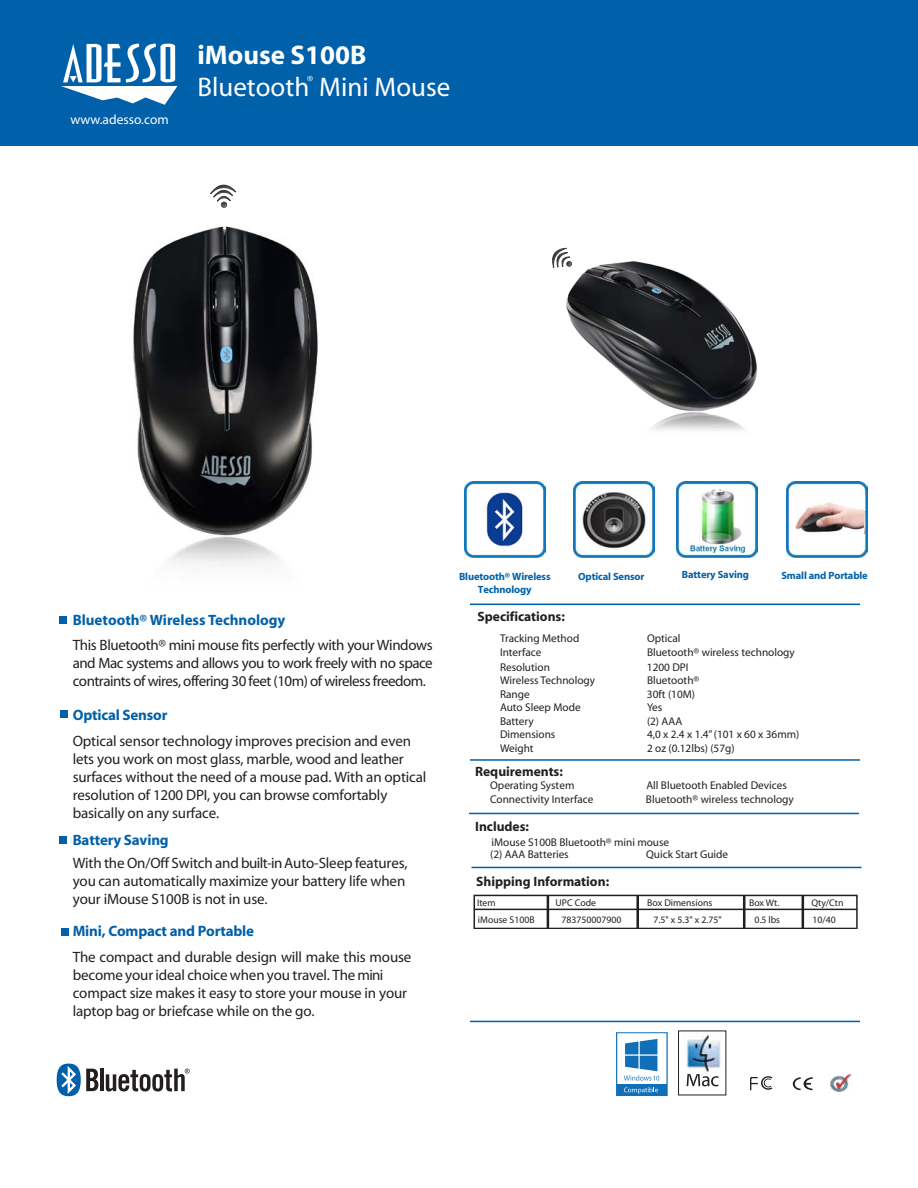
<style>
.page{position:relative;width:918px;height:1188px;background:#fff}
.page>*{position:absolute;margin:0;border:0;box-sizing:border-box;transform-origin:0 0}
.t1{font:27px "Myriad";color:#fff}
.t2{font:700 27px "Myriad";color:#fff}
.t3{font:15px/18px "Myriad";letter-spacing:-.01em;color:#231f20}
.t4{font:700 15px "Myriad";letter-spacing:-.01em;color:#0060a9}
.t5{font:700 13.5px "Myriad";color:#231f20}
.t6{font:13.5px "Myriad";color:#fff}
.t7{font:12px "Myriad";color:#fff}
.t8{font:11.25px "Myriad";color:#231f20}
.t9{font:700 10.5px "Myriad";letter-spacing:-.01em;color:#0060a9}
.t10{font:9.75px "Myriad";color:#231f20}
</style>
<div class="page">
<img style="left:565px;top:247px;width:192px;height:184px">
<img style="left:133px;top:226px;width:185px;height:340px">
<div style="left:0;top:0;width:918px;height:146px;background:#0060a9"></div>
<svg style="left:61px;top:43px;width:116px;height:62px"></svg>
<hr style="left:470px;top:604px;width:390px;height:1px;background:#0060a9">
<hr style="left:474px;top:928px;width:383px;height:1px;background:#231f20">
<hr style="left:470px;top:1021px;width:390px;height:1px;background:#0060a9">
<hr style="left:470px;top:759px;width:390px;height:2px;background:#0060a9">
<img style="left:830px;top:1074px;width:22px;height:18px">
<svg style="left:793px;top:1077px;width:20px;height:13px"></svg>
<svg style="left:750px;top:1076px;width:22px;height:14px"></svg>
<hr style="left:469px;top:813px;width:390px;height:1px;background:#0060a9">
<hr style="left:471px;top:867px;width:390px;height:1px;background:#0060a9">
<div style="left:60px;top:616px;width:7px;height:7px;background:#0060a9"></div>
<div style="left:60px;top:710px;width:8px;height:7px;background:#0060a9"></div>
<div style="left:61px;top:929px;width:7px;height:7px;background:#0060a9"></div>
<div style="left:59px;top:837px;width:8px;height:7px;background:#0060a9"></div>
<div style="left:474px;top:895px;width:384px;height:120px;border:2px solid #231f20"></div>
<hr style="left:474px;top:909px;width:383px;height:1px;background:#231f20">
<hr style="left:547px;top:895px;width:2px;height:120px;background:#231f20">
<hr style="left:636px;top:895px;width:3px;height:120px;background:#231f20">
<hr style="left:743px;top:895px;width:2px;height:120px;background:#231f20">
<hr style="left:802px;top:895px;width:2px;height:120px;background:#231f20">
<hr style="left:100px;top:1069px;width:3px;height:22px;background:#231f20">
<svg style="left:57px;top:1064px;width:41px;height:32px"></svg>
<svg style="left:106px;top:1069px;width:84px;height:22px"></svg>
<div style="left:678px;top:1031px;width:48px;height:64px;background:#fff;border:1px solid #231f20"></div>
<svg style="left:687px;top:1073px;width:32px;height:13px"></svg>
<img style="left:683px;top:1033px;width:38px;height:39px">
<img style="left:574px;top:482px;width:81px;height:75px">
<img style="left:464px;top:482px;width:81px;height:75px">
<img style="left:676px;top:482px;width:81px;height:75px">
<div style="left:616px;top:1032px;width:51px;height:64px;background:#116fb7"></div>
<div style="left:617px;top:1033px;width:49px;height:51px;background:#fff"></div>
<div style="left:616px;top:1032px;width:51px;height:64px;border:1px solid #116fb7"></div>
<svg style="left:624px;top:1087px;width:34px;height:7px"></svg>
<svg style="left:624px;top:1039px;width:35px;height:42px"></svg>
<svg style="left:210px;top:184px;width:27px;height:24px"></svg>
<svg style="left:552px;top:248px;width:20px;height:20px"></svg>
<div style="left:469px;top:929px;width:391px;height:88px;background:#fff"></div>
<img style="left:786px;top:482px;width:81px;height:75px">
<img style="left:795px;top:501px;width:69px;height:40px">
<p class="t6" style="left:71px;top:113px;width:100px">www.adesso.com</p>
<h1 class="t2" style="left:198px;top:41px;width:170px">iMouse S100B</h1>
<h1 class="t1" style="left:198px;top:73px;width:254px">Bluetooth Mini Mouse</h1>
<p class="t7" style="left:307px;top:74px;width:8px">®</p>
<p class="t4" style="left:73px;top:612px;width:214px">Bluetooth® Wireless Technology</p>
<p class="t3" style="left:73px;top:637px;width:362px;text-align:justify">This Bluetooth® mini mouse fits perfectly with your Windows and Mac systems and allows you to work freely with no space contraints of wires, offering 30 feet (10m) of wireless freedom.</p>
<p class="t4" style="left:73px;top:707px;width:96px">Optical Sensor</p>
<p class="t3" style="left:73px;top:732px;width:355px">Optical sensor technology improves precision and even lets you work on most glass, marble, wood and leather surfaces without the need of a mouse pad. With an optical resolution of 1200 DPI, you can browse comfortably basically on any surface.</p>
<p class="t4" style="left:73px;top:833px;width:97px">Battery Saving</p>
<p class="t3" style="left:73px;top:855px;width:336px">With the On/Off Switch and built-in Auto-Sleep features, you can automatically maximize your battery life when your iMouse S100B is not in use.</p>
<p class="t4" style="left:73px;top:923px;width:183px">Mini, Compact and Portable</p>
<p class="t3" style="left:73px;top:948px;width:340px">The compact and durable design will make this mouse become your ideal choice when you travel. The mini compact size makes it easy to store your mouse in your laptop bag or briefcase while on the go.</p>
<p class="t9" style="left:459px;top:571px;width:93px">Bluetooth® Wireless</p>
<p class="t9" style="left:578px;top:571px;width:68px">Optical Sensor</p>
<p class="t9" style="left:682px;top:570px;width:69px">Battery Saving</p>
<p class="t9" style="left:478px;top:584px;width:55px">Technology</p>
<p class="t9" style="left:781px;top:570px;width:88px">Small and Portable</p>
<p class="t5" style="left:478px;top:610px;width:89px">Specifications:</p>
<p class="t8" style="left:500px;top:633px;width:81px">Tracking Method</p>
<p class="t8" style="left:647px;top:633px;width:35px">Optical</p>
<p class="t8" style="left:500px;top:647px;width:43px">Interface</p>
<p class="t8" style="left:647px;top:647px;width:149px">Bluetooth® wireless technology</p>
<p class="t8" style="left:500px;top:662px;width:51px">Resolution</p>
<p class="t8" style="left:647px;top:662px;width:43px">1200 DPI</p>
<p class="t8" style="left:500px;top:675px;width:97px">Wireless Technology</p>
<p class="t8" style="left:647px;top:675px;width:54px">Bluetooth®</p>
<p class="t8" style="left:500px;top:689px;width:31px">Range</p>
<p class="t8" style="left:647px;top:689px;width:50px">30ft (10M)</p>
<p class="t8" style="left:500px;top:702px;width:82px">Auto Sleep Mode</p>
<p class="t8" style="left:647px;top:702px;width:17px">Yes</p>
<p class="t8" style="left:500px;top:716px;width:35px">Battery</p>
<p class="t8" style="left:647px;top:716px;width:37px">(2) AAA</p>
<p class="t8" style="left:500px;top:729px;width:57px">Dimensions</p>
<p class="t8" style="left:647px;top:729px;width:154px">4,0 x 2.4 x 1.4” (101 x 60 x 36mm)</p>
<p class="t8" style="left:500px;top:743px;width:35px">Weight</p>
<p class="t8" style="left:647px;top:743px;width:89px">2 oz (0.12lbs) (57g)</p>
<p class="t5" style="left:475px;top:764px;width:89px">Requirements:</p>
<p class="t8" style="left:490px;top:780px;width:86px">Operating System</p>
<p class="t8" style="left:646px;top:780px;width:142px">All Bluetooth Enabled Devices</p>
<p class="t8" style="left:490px;top:794px;width:105px">Connectivity Interface</p>
<p class="t8" style="left:646px;top:794px;width:149px">Bluetooth® wireless technology</p>
<p class="t5" style="left:475px;top:820px;width:55px">Includes:</p>
<p class="t8" style="left:490px;top:849px;width:80px">(2) AAA Batteries</p>
<p class="t8" style="left:646px;top:848px;width:84px">Quick Start Guide</p>
<p class="t8" style="left:492px;top:837px;width:179px">iMouse S100B Bluetooth® mini mouse</p>
<p class="t5" style="left:476px;top:874px;width:134px">Shipping Information:</p>
<p class="t10" style="left:477px;top:898px;width:20px">Item</p>
<p class="t10" style="left:556px;top:898px;width:42px">UPC Code</p>
<p class="t10" style="left:647px;top:898px;width:67px">Box Dimensions</p>
<p class="t10" style="left:749px;top:898px;width:32px">Box Wt.</p>
<p class="t10" style="left:811px;top:898px;width:34px">Qty/Ctn</p>
<p class="t10" style="left:478px;top:915px;width:58px">iMouse S100B</p>
<p class="t10" style="left:562px;top:915px;width:62px">783750007900</p>
<p class="t10" style="left:653px;top:915px;width:70px">7.5" x 5.3" x 2.75"</p>
<p class="t10" style="left:754px;top:915px;width:27px">0.5 lbs</p>
<p class="t10" style="left:813px;top:915px;width:25px">10/40</p>
</div>
